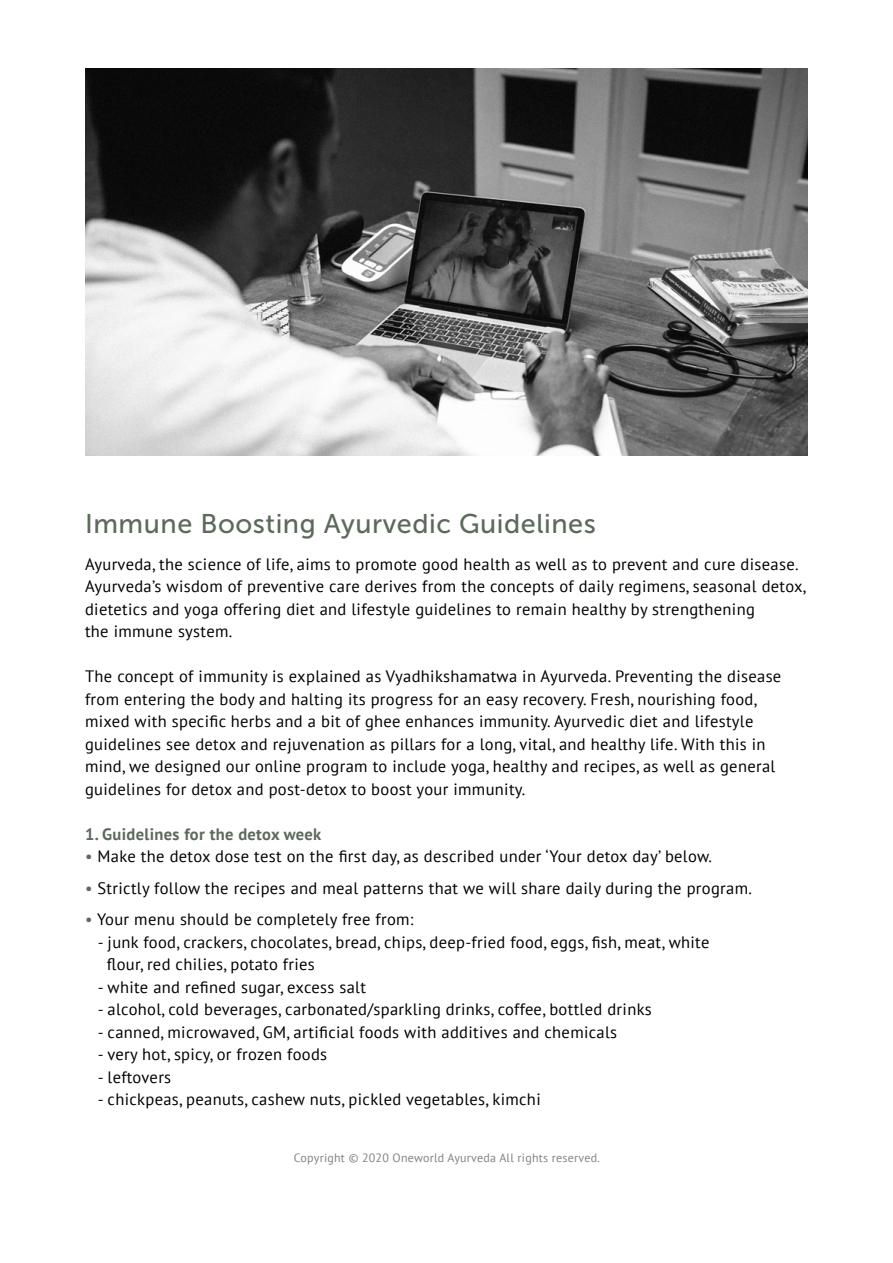
<style>
.page{position:relative;width:893px;height:1263px;background:#fff}
.page>*{position:absolute;margin:0;border:0;box-sizing:border-box;transform-origin:0 0}
.t1{font:27px "Museo Sans 500";letter-spacing:.02em;color:#5c6a5b}
.t2{font:16.5px/22.5px "PT Sans";letter-spacing:.02em;color:#000}
.t3{font:700 16.5px "PT Sans";letter-spacing:.02em;color:#5c6a5b}
.t4{font:12px "PT Sans";letter-spacing:.02em;color:#808285}
.s1{color:#5c6a5b}
</style>
<div class="page">
<img style="left:85px;top:68px;width:723px;height:387px">
<h1 class="t1" style="left:85px;top:509px;width:512px">Immune Boosting Ayurvedic Guidelines</h1>
<p class="t2" style="left:85px;top:552px;width:723px">Ayurveda, the science of life, aims to promote good health as well as to prevent and cure disease.<br>Ayurveda’s wisdom of preventive care derives from the concepts of daily regimens, seasonal detox, dietetics and yoga offering diet and lifestyle guidelines to remain healthy by strengthening<br>the immune system.</p>
<p class="t2" style="left:85px;top:665px;width:698px">The concept of immunity is explained as Vyadhikshamatwa in Ayurveda. Preventing the disease from entering the body and halting its progress for an easy recovery. Fresh, nourishing food, mixed with specific herbs and a bit of ghee enhances immunity. Ayurvedic diet and lifestyle guidelines see detox and rejuvenation as pillars for a long, vital, and healthy life. With this in mind, we designed our online program to include yoga, healthy and recipes, as well as general guidelines for detox and post-detox to boost your immunity.</p>
<p class="t3" style="left:85px;top:823px;width:238px">1. Guidelines for the detox week</p>
<p class="t2" style="left:85px;top:845px;width:628px"><span class="s1">•</span> Make the detox dose test on the first day, as described under ‘Your detox day’ below.</p>
<p class="t2" style="left:85px;top:876px;width:668px"><span class="s1">•</span> Strictly follow the recipes and meal patterns that we will share daily during the program.</p>
<p class="t2" style="left:85px;top:908px;width:330px"><span class="s1">•</span> Your menu should be completely free from:</p>
<p class="t2" style="left:107px;top:930px;width:604px;text-indent:-9px">- junk food, crackers, chocolates, bread, chips, deep-fried food, eggs, fish, meat, white flour, red chilies, potato fries</p>
<p class="t2" style="left:98px;top:975px;width:269px">- white and refined sugar, excess salt</p>
<p class="t2" style="left:98px;top:998px;width:555px">- alcohol, cold beverages, carbonated/sparkling drinks, coffee, bottled drinks</p>
<p class="t2" style="left:98px;top:1020px;width:521px">- canned, microwaved, GM, artificial foods with additives and chemicals</p>
<p class="t2" style="left:98px;top:1043px;width:231px">- very hot, spicy, or frozen foods</p>
<p class="t2" style="left:98px;top:1065px;width:75px">- leftovers</p>
<p class="t2" style="left:98px;top:1088px;width:444px">- chickpeas, peanuts, cashew nuts, pickled vegetables, kimchi</p>
<p class="t4" style="left:294px;top:1150px;width:308px">Copyright ©️ 2020 Oneworld Ayurveda All rights reserved.</p>
</div>
